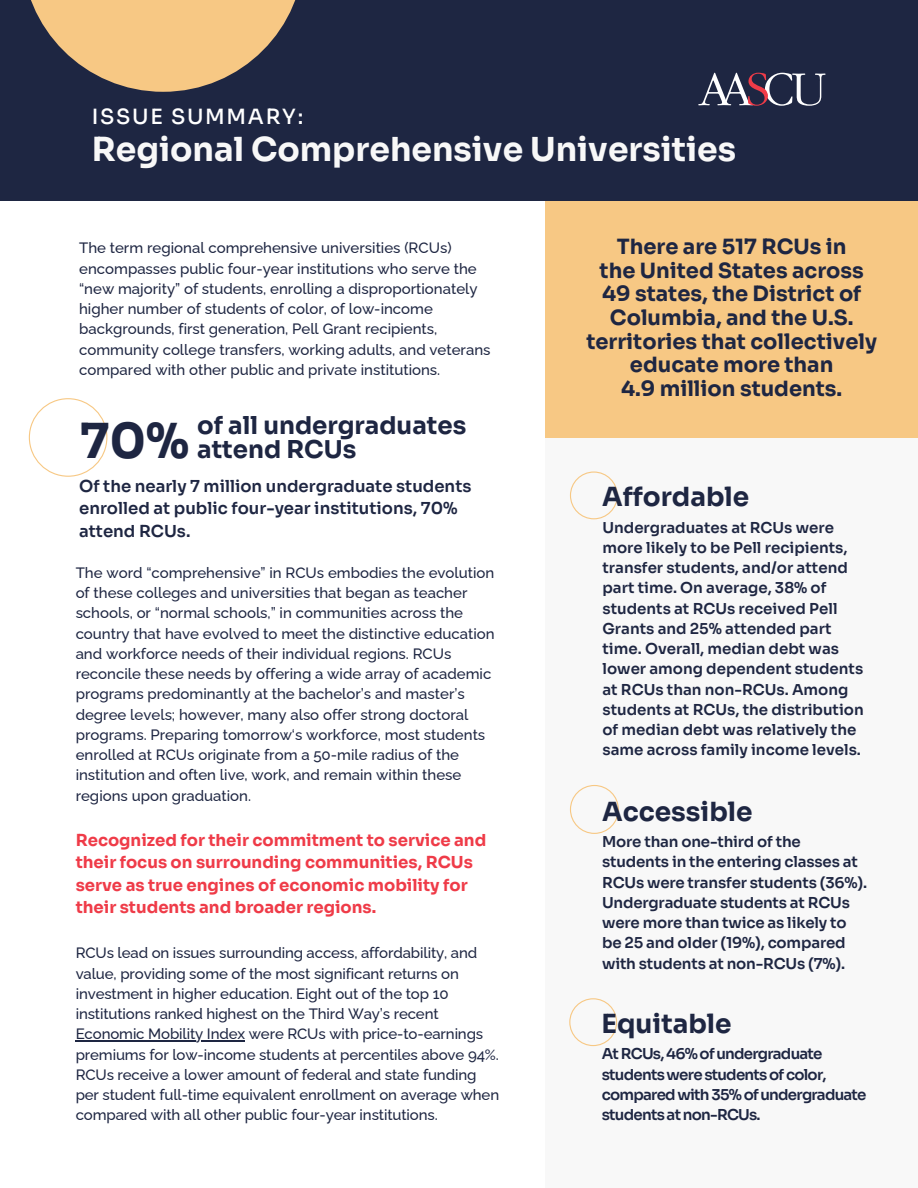
<style>
.page{position:relative;width:918px;height:1188px;background:#fff}
.page>*{position:absolute;margin:0;border:0;box-sizing:border-box;transform-origin:0 0}
.t1{font:700 48.15px "Sora";color:#1e2642}
.t2{font:700 33px "Sora";color:#f8f8f8}
.t3{font:700 26.4px "Sora";color:#1e2642}
.t4{font:700 24.45px/24.2px "Sora";color:#1e2642}
.t5{font:700 21px/23.7px "Sora";color:#1e2642;text-align:center}
.t6{font:500 21px "Sora";letter-spacing:.08em;color:#fff}
.t7{font:700 16.5px/22.5px "Sora";color:#ef3b48}
.t8{font:600 16.5px/22.5px "Sora";color:#1e2642}
.t9{font:500 15px/20.2px "Raleway";color:#1e2642}
.t10{font:600 15px/20.2px "Sora";color:#1e2642}
.t11{font:600 15px/20.2px "Sora";letter-spacing:-.05em;color:#1e2642}
</style>
<div class="page">
<div style="left:545px;top:157px;width:373px;height:1031px;background:#f8f8f8"></div>
<div style="left:545px;top:201px;width:373px;height:237px;background:#f7c884"></div>
<div style="left:0;top:0;width:918px;height:201px;background:#1e2642"></div>
<svg style="left:31px;top:0;width:265px;height:92px;fill:#f7c884"></svg>
<svg style="left:698px;top:73px;width:128px;height:33px"></svg>
<svg style="left:570px;top:785px;width:49px;height:49px"></svg>
<svg style="left:569px;top:998px;width:48px;height:48px"></svg>
<svg style="left:570px;top:471px;width:48px;height:48px"></svg>
<svg style="left:29px;top:398px;width:78px;height:79px"></svg>
<hr style="left:76px;top:1040px;width:169px;height:2px;background:#1e2642">
<h2 class="t6" style="left:92px;top:104px;width:213px">ISSUE SUMMARY:</h2>
<h4 class="t2" style="left:92px;top:129px;width:646px">Regional Comprehensive Universities</h4>
<p class="t9" style="left:79px;top:238px;width:413px">The term regional comprehensive universities (RCUs) encompasses public four-year institutions who serve the “new majority” of students, enrolling a disproportionately higher number of students of color, of low-income backgrounds, first generation, Pell Grant recipients, community college transfers, working adults, and veterans compared with other public and private institutions.</p>
<h3 class="t1" style="left:80px;top:411px;width:111px">70%</h3>
<h1 class="t4" style="left:197px;top:413px;width:271px">of all undergraduates attend RCUs</h1>
<p class="t8" style="left:79px;top:475px;width:394px">Of the nearly 7 million undergraduate students enrolled at public four-year institutions, 70% attend RCUs.</p>
<p class="t9" style="left:76px;top:563px;width:421px">The word “comprehensive” in RCUs embodies the evolution of these colleges and universities that began as teacher schools, or “normal schools,” in communities across the country that have evolved to meet the distinctive education and workforce needs of their individual regions. RCUs reconcile these needs by offering a wide array of academic programs predominantly at the bachelor’s and master’s degree levels; however, many also offer strong doctoral programs. Preparing tomorrow‘s workforce, most students enrolled at RCUs originate from a 50-mile radius of the institution and often live, work, and remain within these regions upon graduation.</p>
<h5 class="t7" style="left:76px;top:829px;width:412px">Recognized for their commitment to service and their focus on surrounding communities, RCUs serve as true engines of economic mobility for their students and broader regions.</h5>
<p class="t9" style="left:76px;top:943px;width:403px">RCUs lead on issues surrounding access, affordability, and value, providing some of the most significant returns on investment in higher education. Eight out of the top 10 institutions ranked highest on the Third Way’s recent</p>
<p class="t9" style="left:76px;top:1024px;width:425px">Economic Mobility Index were RCUs with price-to-earnings premiums for low-income students at percentiles above 94%.<br>RCUs receive a lower amount of federal and state funding per student full-time equivalent enrollment on average when compared with all other public four-year institutions.</p>
<p class="t5" style="left:586px;top:235px;width:292px">There are 517 RCUs in<br>the United States across<br>49 states, the District of<br>Columbia, and the U.S. territories that collectively educate more than<br>4.9 million students.</p>
<p class="t3" style="left:602px;top:481px;width:149px">Affordable</p>
<h3 class="t10" style="left:602px;top:517px;width:263px">Undergraduates at RCUs were more likely to be Pell recipients, transfer students, and/or attend part time. On average, 38% of students at RCUs received Pell<br>Grants and 25% attended part time. Overall, median debt was lower among dependent students at RCUs than non-RCUs. Among students at RCUs, the distribution of median debt was relatively the same across family income levels.</h3>
<h3 class="t3" style="left:602px;top:795px;width:152px">Accessible</h3>
<p class="t10" style="left:602px;top:832px;width:267px">More than one-third of the students in the entering classes at<br>RCUs were transfer students (36%).<br>Undergraduate students at RCUs were more than twice as likely to be 25 and older (19%), compared with students at non-RCUs (7%).</p>
<h3 class="t3" style="left:601px;top:1007px;width:132px">Equitable</h3>
<p class="t11" style="left:602px;top:1044px;width:266px">At RCUs, 46% of undergraduate students were students of color, compared with 35% of undergraduate students at non-RCUs.</p>
</div>
